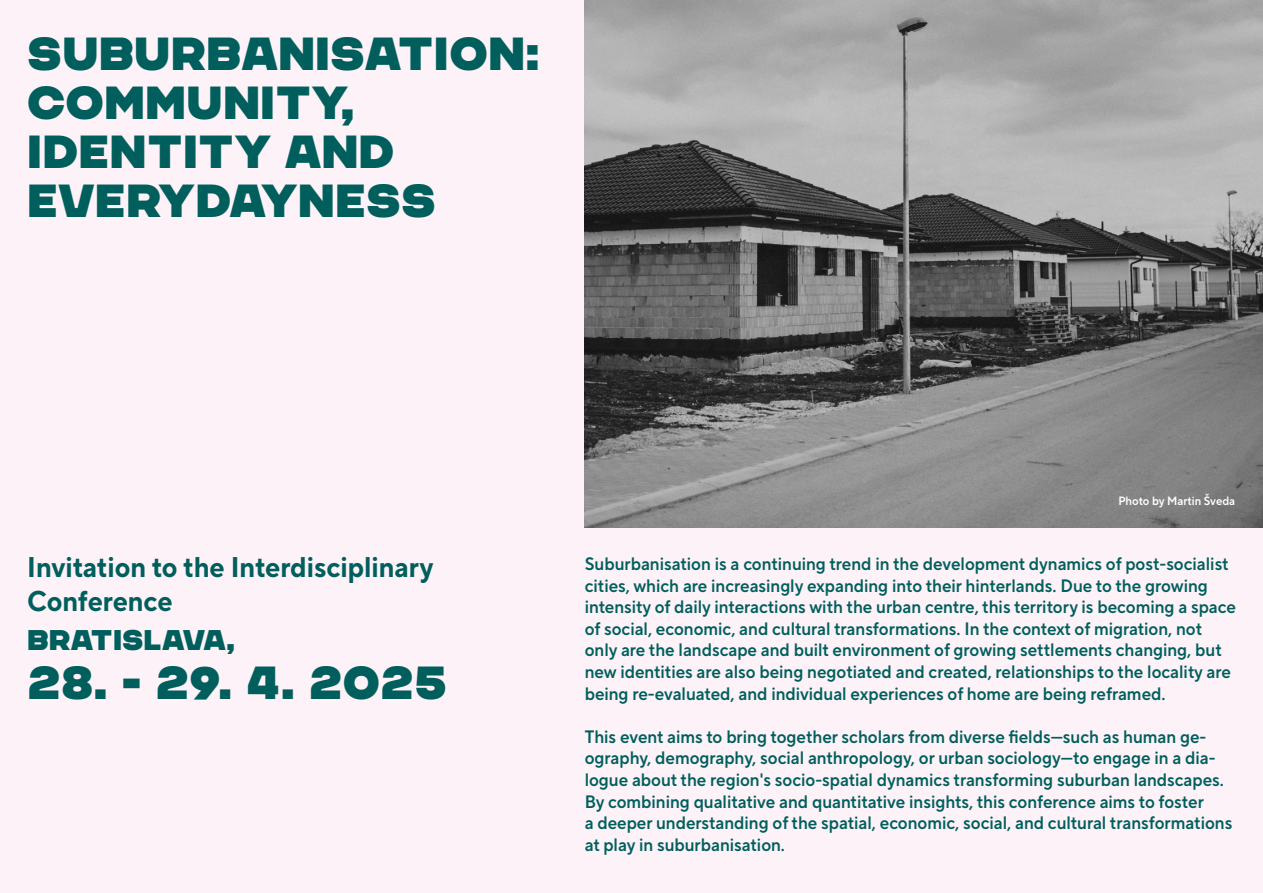
<style>
.page{position:relative;width:1263px;height:893px;background:#fdf2f8}
.page>*{position:absolute;margin:0;border:0;box-sizing:border-box;transform-origin:0 0}
.t1{font:46.35px "CHANEY";color:#005f5c}
.t2{font:700 28.5px "TT Norms Pro Comp";color:#005f5c}
.t3{font:28.5px "CHANEY";color:#005f5c}
.t4{font:18px/21.6px "TT Norms Pro Comp Dm Bd";color:#005f5c}
.t5{font:12px "TT Norms Pro Comp Dm Bd";color:#fff}
</style>
<div class="page">
<img style="left:585px;top:0;width:678px;height:527px">
<p class="t1" style="left:27px;top:25px;width:514px">SUBURBANISATION:</p>
<p class="t1" style="left:27px;top:74px;width:329px">COMMUNITY,</p>
<p class="t1" style="left:27px;top:123px;width:369px">IDENTITY AND</p>
<p class="t1" style="left:27px;top:173px;width:410px">EVERYDAYNESS</p>
<p class="t2" style="left:27px;top:546px;width:408px">Invitation to the Interdisciplinary</p>
<p class="t2" style="left:27px;top:580px;width:147px">Conference</p>
<p class="t3" style="left:27px;top:622px;width:210px">BRATISLAVA,</p>
<p class="t1" style="left:27px;top:654px;width:422px">28. - 29. 4. 2025</p>
<p class="t5" style="left:1118px;top:492px;width:118px">Photo by Martin Šveda</p>
<p class="t4" style="left:585px;top:553px;width:653px">Suburbanisation is a continuing trend in the development dynamics of post-socialist cities, which are increasingly expanding into their hinterlands. Due to the growing intensity of daily interactions with the urban centre, this territory is becoming a space of social, economic, and cultural transformations. In the context of migration, not only are the landscape and built environment of growing settlements changing, but new identities are also being negotiated and created, relationships to the locality are being re-evaluated, and individual experiences of home are being reframed.</p>
<p class="t4" style="left:585px;top:726px;width:649px">This event aims to bring together scholars from diverse fields—such as human ge&shy;ography, demography, social anthropology, or urban sociology—to engage in a dia&shy;logue about the region's socio-spatial dynamics transforming suburban landscapes.<br>By combining qualitative and quantitative insights, this conference aims to foster<br>a deeper understanding of the spatial, economic, social, and cultural transformations at play in suburbanisation.</p>
</div>
